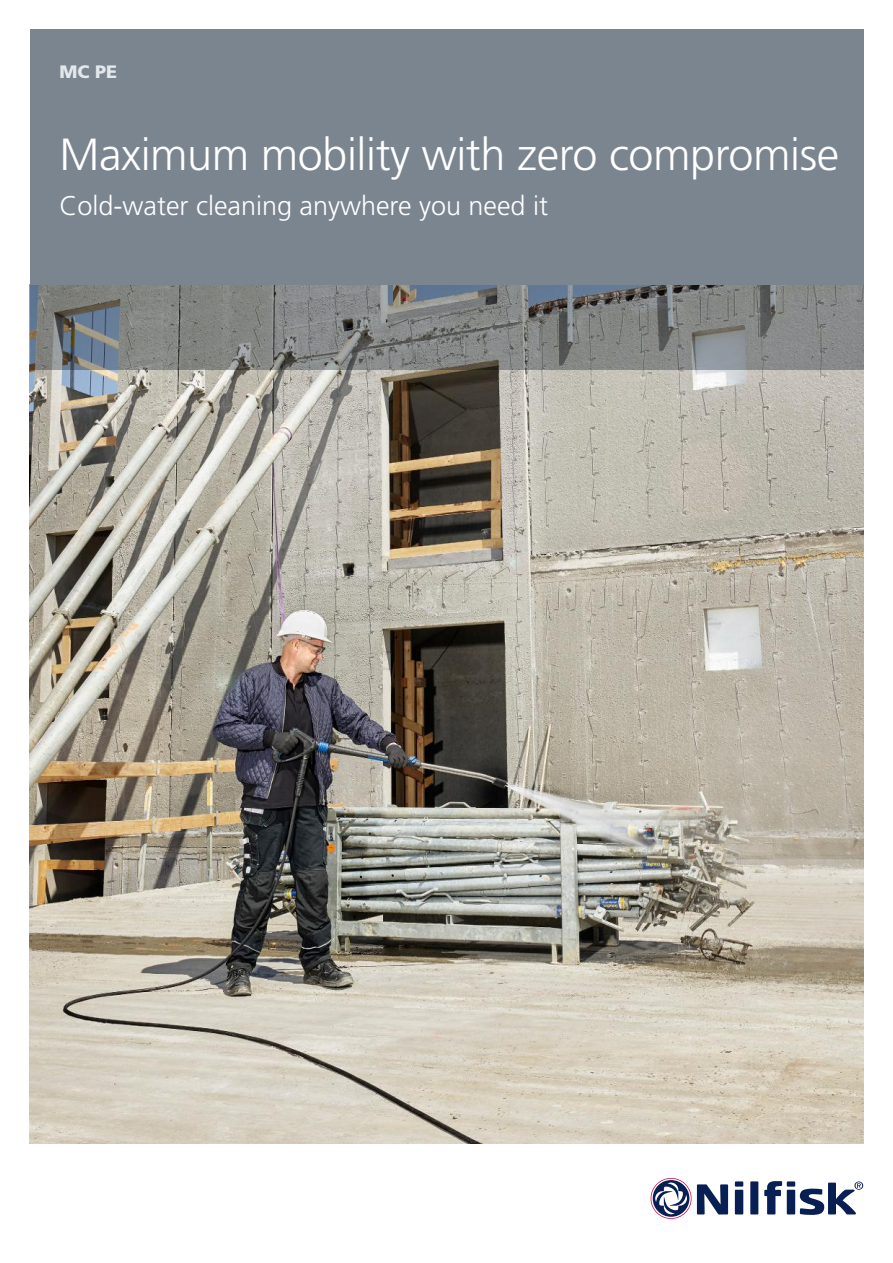
<style>
.page{position:relative;width:893px;height:1263px;background:#fff}
.page>*{position:absolute;margin:0;border:0;box-sizing:border-box;transform-origin:0 0}
.t1{font:300 45px "Frutiger LT Std";letter-spacing:-.01em;color:#fff}
.t2{font:300 27px "Frutiger LT Std";color:#fff}
.t3{font:900 18px "Frutiger LT Std";color:#e3e8ea}
</style>
<div class="page">
<img style="left:30px;top:370px;width:833px;height:774px">
<svg style="left:30px;top:285px;width:833px;height:85px;fill:#848685"></svg>
<div style="left:30px;top:30px;width:833px;height:255px;background:#7b8590"></div>
<div style="left:750px;top:1181px;width:8px;height:33px;background:#081f54"></div>
<div style="left:735px;top:1190px;width:8px;height:24px;background:#081f54"></div>
<div style="left:787px;top:1190px;width:8px;height:24px;background:#081f54"></div>
<div style="left:735px;top:1181px;width:8px;height:5px;background:#081f54"></div>
<div style="left:787px;top:1181px;width:8px;height:5px;background:#081f54"></div>
<svg style="left:764px;top:1181px;width:18px;height:33px"></svg>
<svg style="left:651px;top:1178px;width:77px;height:41px"></svg>
<svg style="left:800px;top:1181px;width:63px;height:34px"></svg>
<p class="t3" style="left:60px;top:61px;width:59px">MC PE</p>
<h1 class="t1" style="left:60px;top:129px;width:781px">Maximum mobility with zero compromise</h1>
<p class="t2" style="left:60px;top:190px;width:490px">Cold-water cleaning anywhere you need it</p>
</div>
